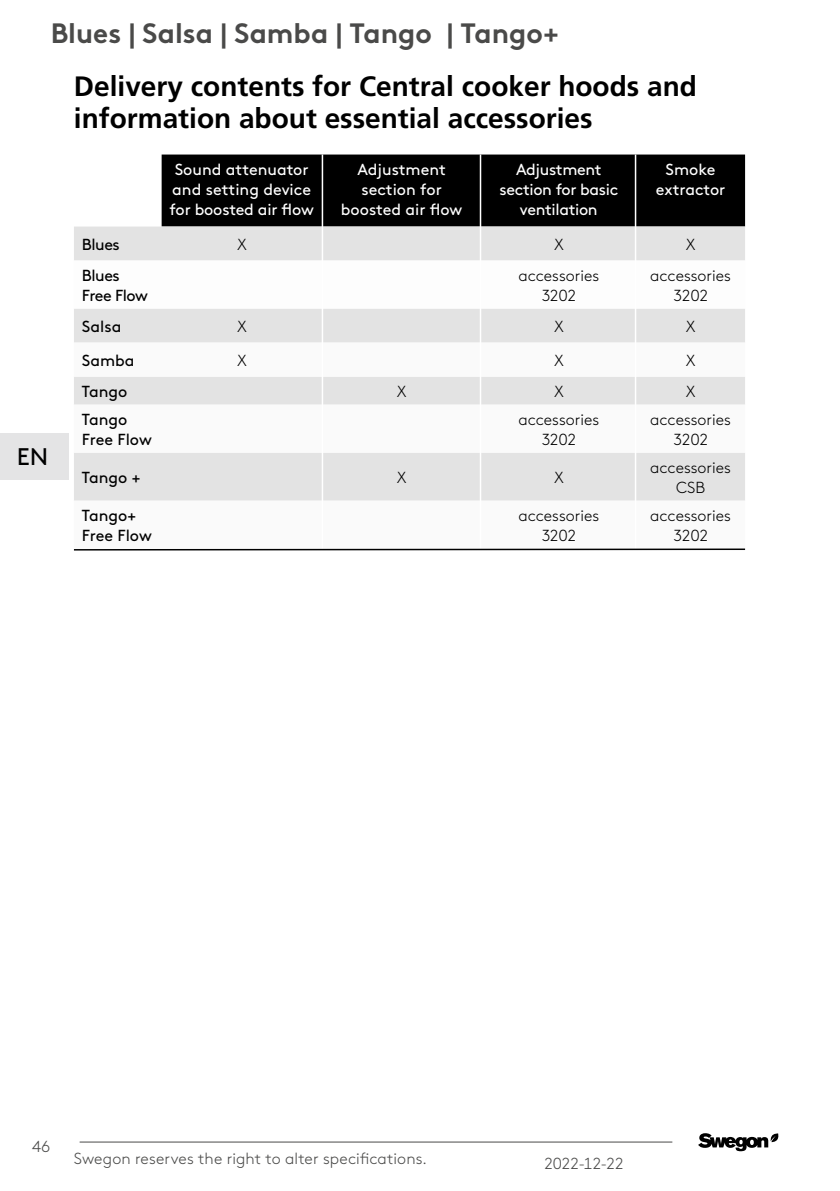
<style>
.page{position:relative;width:840px;height:1191px;background:#fff}
.page>*{position:absolute;margin:0;border:0;box-sizing:border-box;transform-origin:0 0}
.Luvun_otsikko_ilman{font:28px/32px "Frutiger LT 65 Bd";color:#000}
.t1{font:700 28px "Swegon Brown";color:#4a4a49}
.t2{font:24px "Swegon Brown";color:#000}
.Leipis{font:16px/20px "Swegon Brown";letter-spacing:-.005em;color:#fff;text-align:center}
.Leipis-2{font:300 16px/20px "Swegon Brown";color:#000;text-align:center}
.t3{font:300 16px "Swegon Brown";letter-spacing:.005em;color:#4a4a49}
.Leipis-3{font:16px/20px "Swegon Brown";color:#000}
.Leipis-4{font:16px/20px "Swegon Brown";letter-spacing:-.03em;color:#000}
</style>
<div class="page">
<div style="left:0;top:433px;width:69px;height:46px;background:#e4e4e5"></div>
<hr style="left:80px;top:1141px;width:592px;height:1px;background:#4a4a49">
<svg style="left:698px;top:1133px;width:80px;height:18px"></svg>
<div style="left:161px;top:154px;width:583px;height:72px;background:#000"></div>
<div style="left:74px;top:226px;width:670px;height:275px;background:#e3e3e3"></div>
<svg style="left:74px;top:260px;width:670px;height:48px"></svg>
<svg style="left:74px;top:342px;width:670px;height:35px"></svg>
<svg style="left:74px;top:405px;width:670px;height:48px"></svg>
<hr style="left:634px;top:155px;width:2px;height:395px;background:#fff">
<hr style="left:479px;top:154px;width:2px;height:396px;background:#fff">
<hr style="left:321px;top:154px;width:2px;height:396px;background:#fff">
<hr style="left:74px;top:548px;width:670px;height:2px;background:#000">
<h1 class="t1" style="left:51px;top:11px;width:509px">Blues | Salsa | Samba | Tango | Tango+</h1>
<p class="Luvun_otsikko_ilman" style="left:74px;top:71px;width:624px">Delivery contents for Central cooker hoods and information about essential accessories</p>
<h2 class="t2" style="left:17px;top:439px;width:33px">EN</h2>
<p class="Leipis" style="left:169px;top:158px;width:146px">Sound attenuator and setting device for boosted air flow</p>
<p class="Leipis" style="left:341px;top:158px;width:123px">Adjustment section for boosted air flow</p>
<p class="Leipis" style="left:499px;top:158px;width:120px">Adjustment section for basic ventilation</p>
<p class="Leipis" style="left:655px;top:158px;width:71px">Smoke extractor</p>
<p class="Leipis-3" style="left:82px;top:233px;width:39px">Blues</p>
<p class="Leipis-2" style="left:237px;top:233px;width:11px">X</p>
<p class="Leipis-2" style="left:554px;top:233px;width:11px">X</p>
<p class="Leipis-2" style="left:685px;top:233px;width:11px">X</p>
<p class="Leipis-4" style="left:82px;top:264px;width:67px">Blues<br>Free Flow</p>
<p class="Leipis-2" style="left:518px;top:264px;width:82px">accessories<br>3202</p>
<p class="Leipis-2" style="left:649px;top:264px;width:82px">accessories<br>3202</p>
<p class="Leipis-3" style="left:82px;top:315px;width:41px">Salsa</p>
<p class="Leipis-2" style="left:237px;top:315px;width:11px">X</p>
<p class="Leipis-2" style="left:554px;top:315px;width:11px">X</p>
<p class="Leipis-2" style="left:685px;top:315px;width:11px">X</p>
<p class="Leipis-3" style="left:82px;top:349px;width:54px">Samba</p>
<p class="Leipis-2" style="left:237px;top:349px;width:11px">X</p>
<p class="Leipis-2" style="left:554px;top:349px;width:11px">X</p>
<p class="Leipis-2" style="left:685px;top:349px;width:11px">X</p>
<p class="Leipis-3" style="left:82px;top:380px;width:47px">Tango</p>
<p class="Leipis-2" style="left:396px;top:380px;width:11px">X</p>
<p class="Leipis-2" style="left:554px;top:380px;width:11px">X</p>
<p class="Leipis-2" style="left:685px;top:380px;width:11px">X</p>
<p class="Leipis-3" style="left:82px;top:408px;width:71px">Tango<br>Free Flow</p>
<p class="Leipis-2" style="left:518px;top:408px;width:82px">accessories<br>3202</p>
<p class="Leipis-2" style="left:649px;top:408px;width:82px">accessories<br>3202</p>
<p class="Leipis-3" style="left:82px;top:466px;width:60px">Tango +</p>
<p class="Leipis-2" style="left:396px;top:466px;width:11px">X</p>
<p class="Leipis-2" style="left:554px;top:466px;width:11px">X</p>
<p class="Leipis-2" style="left:649px;top:456px;width:82px">accessories<br>CSB</p>
<p class="Leipis-3" style="left:82px;top:504px;width:71px">Tango+<br>Free Flow</p>
<p class="Leipis-2" style="left:518px;top:504px;width:82px">accessories<br>3202</p>
<p class="Leipis-2" style="left:649px;top:504px;width:82px">accessories<br>3202</p>
<p class="t3" style="left:32px;top:1135px;width:20px">46</p>
<p class="t3" style="left:74px;top:1146px;width:354px">Swegon reserves the right to alter specifications.</p>
<p class="t3" style="left:544px;top:1151px;width:81px">2022-12-22</p>
</div>
